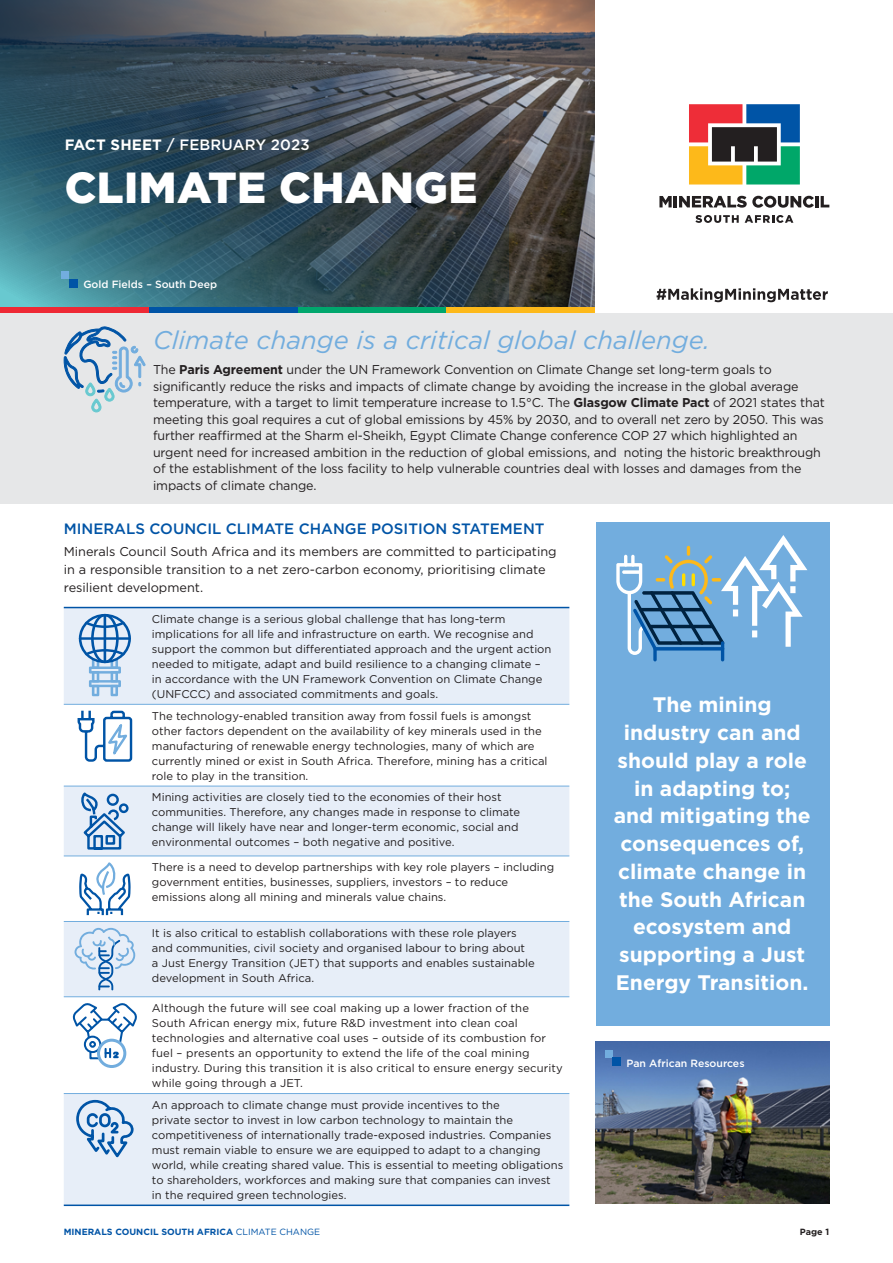
<style>
.page{position:relative;width:893px;height:1263px;background:#fff}
.page>*{position:absolute;margin:0;border:0;box-sizing:border-box;transform-origin:0 0}
.Main_heading_2021{font:900 43.5px "Gotham";letter-spacing:.01em;color:#fff}
.Pull_quotes_intro_20{font:italic 25.5px "Gotham";color:#72adde}
.Box_quotes_2021{font:700 21px/27.8px "Gotham";color:#fff;text-align:center}
.Heading_1_2021{font:500 15px "Gotham";color:#0054a6}
.Fact_sheet_heading_2{font:500 15px "Gotham";letter-spacing:.01em;color:#fff}
.Intro_copy_2021{font:12.75px/16.5px "Gotham";letter-spacing:-.01em;color:#231f20}
.Quick_facts_copy_202{font:11.25px/15px "Gotham";color:#231f20}
.t1{font:500 10.5px "Gotham";color:#fff}
.t2{font:700 9px "Gotham";color:#0054a6}
.t3{font:700 9px "Gotham";color:#231f20}
.s1{font-weight:700}
.s2{font-weight:400}
</style>
<div class="page">
<img style="left:509px;top:0;width:86px;height:45px">
<svg style="left:0;top:0;width:509px;height:45px;background:#777472"></svg>
<svg style="left:0;top:45px;width:595px;height:262px;background:#3c525c"></svg>
<div style="left:64px;top:608px;width:505px;height:96px;background:#e7eef8"></div>
<svg style="left:64px;top:787px;width:505px;height:417px;fill:#e7eef8"></svg>
<hr style="left:64px;top:607px;width:82px;height:1px;background:#0054a6">
<hr style="left:146px;top:607px;width:423px;height:1px;background:#0054a6">
<hr style="left:64px;top:1204px;width:82px;height:2px;background:#0054a6">
<hr style="left:146px;top:1204px;width:423px;height:2px;background:#0054a6">
<hr style="left:64px;top:704px;width:82px;height:1px;background:#72adde">
<hr style="left:146px;top:704px;width:423px;height:1px;background:#72adde">
<hr style="left:64px;top:786px;width:82px;height:1px;background:#72adde">
<hr style="left:146px;top:786px;width:423px;height:1px;background:#72adde">
<hr style="left:64px;top:855px;width:82px;height:1px;background:#72adde">
<hr style="left:146px;top:855px;width:423px;height:1px;background:#72adde">
<hr style="left:64px;top:921px;width:82px;height:1px;background:#72adde">
<hr style="left:146px;top:921px;width:423px;height:1px;background:#72adde">
<hr style="left:64px;top:996px;width:82px;height:1px;background:#72adde">
<hr style="left:146px;top:996px;width:423px;height:1px;background:#72adde">
<hr style="left:64px;top:1093px;width:82px;height:1px;background:#72adde">
<hr style="left:146px;top:1093px;width:423px;height:1px;background:#72adde">
<svg style="left:79px;top:614px;width:52px;height:82px;background:#abc7e4"></svg>
<hr style="left:104px;top:614px;width:2px;height:49px;background:#0054a6">
<hr style="left:79px;top:637px;width:52px;height:3px;background:#0054a6">
<svg style="left:77px;top:710px;width:56px;height:52px"></svg>
<svg style="left:81px;top:790px;width:49px;height:61px;background:#a1bfdf"></svg>
<svg style="left:77px;top:860px;width:56px;height:57px"></svg>
<svg style="left:75px;top:928px;width:60px;height:62px;background:#c6d9ee"></svg>
<svg style="left:99px;top:1040px;width:26px;height:26px"></svg>
<div style="left:97px;top:1039px;width:29px;height:29px;border:3px solid #72adde;border-radius:50%"></div>
<svg style="left:71px;top:1001px;width:68px;height:58px"></svg>
<svg style="left:75px;top:1098px;width:61px;height:63px;background:#b3cbe5"></svg>
<svg style="left:0;top:307px;width:149px;height:7px"></svg>
<svg style="left:149px;top:307px;width:149px;height:7px"></svg>
<svg style="left:298px;top:307px;width:149px;height:7px"></svg>
<svg style="left:447px;top:307px;width:149px;height:7px"></svg>
<svg style="left:689px;top:104px;width:111px;height:80px;background:#787562"></svg>
<svg style="left:659px;top:196px;width:170px;height:12px"></svg>
<svg style="left:695px;top:215px;width:44px;height:8px"></svg>
<svg style="left:745px;top:215px;width:48px;height:8px"></svg>
<svg style="left:657px;top:288px;width:171px;height:14px"></svg>
<div style="left:596px;top:522px;width:233px;height:504px;background:#72adde"></div>
<img style="left:596px;top:1042px;width:233px;height:161px">
<div style="left:62px;top:272px;width:7px;height:7px;background:#72adde"></div>
<div style="left:69px;top:279px;width:9px;height:9px;background:#0054a6"></div>
<svg style="left:616px;top:535px;width:192px;height:120px"></svg>
<hr style="left:721px;top:647px;width:3px;height:14px;background:#0054a6;border-radius:2px">
<svg style="left:653px;top:647px;width:4px;height:14px"></svg>
<div style="left:605px;top:1050px;width:7px;height:7px;background:#72adde"></div>
<div style="left:612px;top:1057px;width:9px;height:9px;background:#0054a6"></div>
<div style="left:0;top:314px;width:893px;height:190px;background:#e6e7e8"></div>
<svg style="left:63px;top:326px;width:83px;height:87px"></svg>
<p class="Fact_sheet_heading_2" style="left:65px;top:135px;width:246px"><span class="s1">FACT SHEET</span> / FEBRUARY 2023</p>
<p class="Main_heading_2021" style="left:65px;top:158px;width:414px">CLIMATE CHANGE</p>
<p class="t1" style="left:83px;top:278px;width:135px">Gold Fields – South Deep</p>
<p class="Pull_quotes_intro_20" style="left:153px;top:324px;width:558px">Climate change is a critical global challenge.</p>
<p class="Intro_copy_2021" style="left:153px;top:361px;width:673px">The <span class="s1">Paris Agreement</span> under the UN Framework Convention on Climate Change set long-term goals to significantly reduce the risks and impacts of climate change by avoiding the increase in the global average temperature, with a target to limit temperature increase to 1.5°C. The <span class="s1">Glasgow Climate Pact</span> of 2021 states that meeting this goal requires a cut of global emissions by 45% by 2030, and to overall net zero by 2050. This was further reaffirmed at the Sharm el-Sheikh, Egypt Climate Change conference COP 27 which highlighted an urgent need for increased ambition in the reduction of global emissions, and noting the historic breakthrough of the establishment of the loss facility to help vulnerable countries deal with losses and damages from the impacts of climate change.</p>
<p class="Heading_1_2021" style="left:64px;top:519px;width:482px">MINERALS COUNCIL CLIMATE CHANGE POSITION STATEMENT</p>
<p class="Intro_copy_2021" style="left:64px;top:542px;width:494px;line-height:18px">Minerals Council South Africa and its members are committed to participating in a responsible transition to a net zero-carbon economy, prioritising climate resilient development.</p>
<p class="Quick_facts_copy_202" style="left:152px;top:611px;width:401px">Climate change is a serious global challenge that has long-term implications for all life and infrastructure on earth. We recognise and support the common but differentiated approach and the urgent action needed to mitigate, adapt and build resilience to a changing climate – in accordance with the UN Framework Convention on Climate Change (UNFCCC) and associated commitments and goals.</p>
<p class="Quick_facts_copy_202" style="left:152px;top:708px;width:397px">The technology-enabled transition away from fossil fuels is amongst other factors dependent on the availability of key minerals used in the manufacturing of renewable energy technologies, many of which are currently mined or exist in South Africa. Therefore, mining has a critical role to play in the transition.</p>
<p class="Quick_facts_copy_202" style="left:152px;top:790px;width:370px">Mining activities are closely tied to the economies of their host communities. Therefore, any changes made in response to climate change will likely have near and longer-term economic, social and environmental outcomes – both negative and positive.</p>
<p class="Quick_facts_copy_202" style="left:152px;top:860px;width:404px">There is a need to develop partnerships with key role players – including government entities, businesses, suppliers, investors – to reduce emissions along all mining and minerals value chains.</p>
<p class="Quick_facts_copy_202" style="left:152px;top:925px;width:384px">It is also critical to establish collaborations with these role players and communities, civil society and organised labour to bring about<br>a Just Energy Transition (JET) that supports and enables sustainable development in South Africa.</p>
<p class="Quick_facts_copy_202" style="left:152px;top:1000px;width:412px">Although the future will see coal making up a lower fraction of the South African energy mix, future R&amp;D investment into clean coal technologies and alternative coal uses – outside of its combustion for fuel – presents an opportunity to extend the life of the coal mining industry. During this transition it is also critical to ensure energy security while going through a JET.</p>
<p class="Quick_facts_copy_202" style="left:152px;top:1097px;width:413px">An approach to climate change must provide incentives to the<br>private sector to invest in low carbon technology to maintain the competitiveness of internationally trade-exposed industries. Companies must remain viable to ensure we are equipped to adapt to a changing world, while creating shared value. This is essential to meeting obligations to shareholders, workforces and making sure that companies can invest in the required green technologies.</p>
<p class="Box_quotes_2021" style="left:614px;top:691px;width:199px">The mining industry can and should play a role in adapting to; and mitigating the consequences of, climate change in the South African ecosystem and supporting a Just<br>Energy Transition.</p>
<p class="t1" style="left:627px;top:1056px;width:119px">Pan African Resources</p>
<p class="t2" style="left:64px;top:1225px;width:258px">MINERALS COUNCIL SOUTH AFRICA <span class="s2">CLIMATE CHANGE</span></p>
<p class="t3" style="left:800px;top:1225px;width:31px">Page 1</p>
</div>
